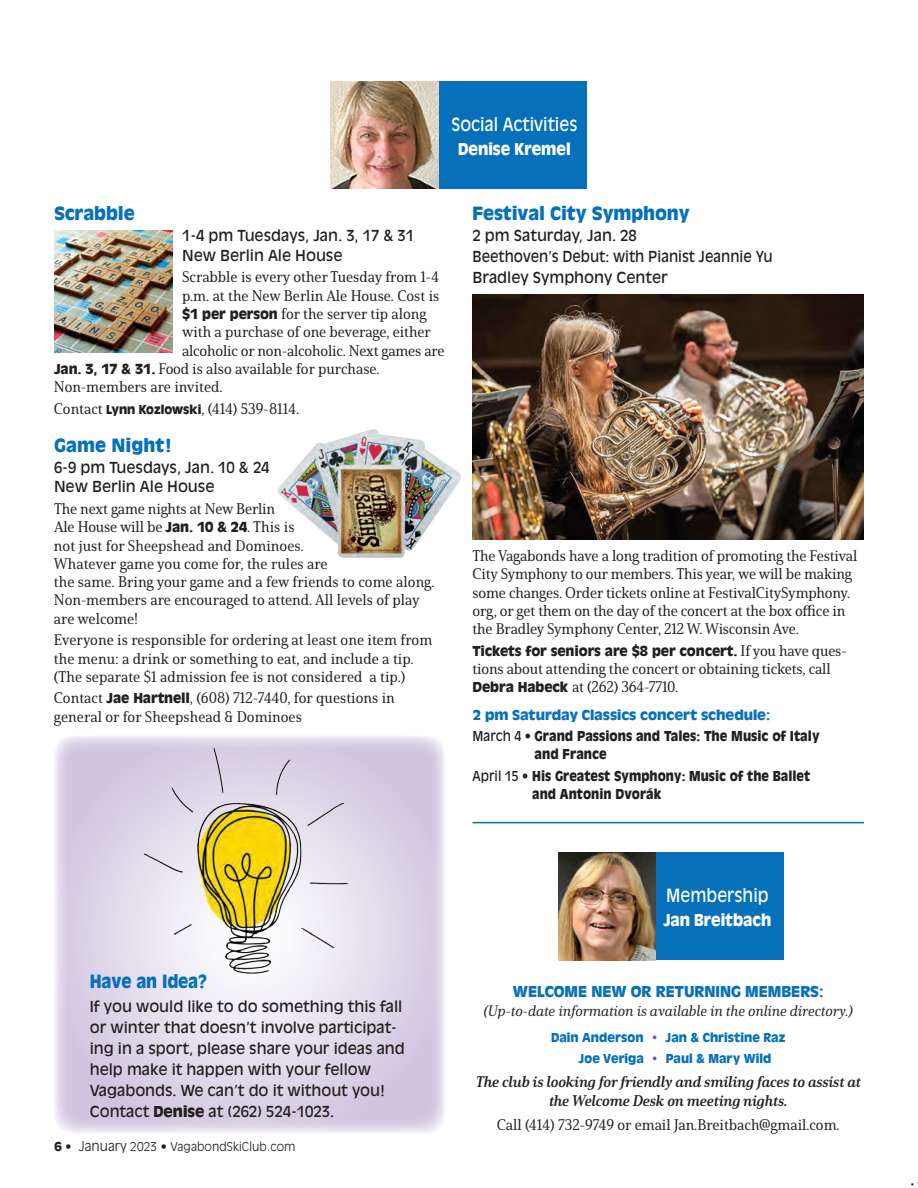
<style>
.page{position:relative;width:918px;height:1188px;background:#fff}
.page>*{position:absolute;margin:0;border:0;box-sizing:border-box;transform-origin:0 0}
.t1{font:900 18px "Antique Olive";letter-spacing:-.01em;color:#0770ba}
.t2{font:18px "Antique Olive";color:#fff;scale:.9 1}
.t3{font:700 18px "Antique Oli";color:#fff;scale:.9 1}
.t4{font:900 18px "Antique Olive";letter-spacing:-.01em;color:#0770ba;scale:.92 1}
.t5{font:700 16.5px "Antique Oli";color:#0770ba}
.t6{font:15px/18.3px "Solitas Serif Nor Med";color:#231f20}
.t7{font:15px/21px "Antique Olive";letter-spacing:-.005em;color:#231f20}
.t8{font:15px/19.5px "Solitas Serif Nor Bol It";color:#231f20;text-align:center}
.t9{font:700 15px "Antique Oli";letter-spacing:-.005em;color:#0770ba}
.t10{font:14.7px "Solitas Serif Nor Med It";color:#231f20}
.t11{font:900 13.5px/18px "Antique Olive";color:#231f20;scale:.91 1}
.t12{font:900 13.5px/18px "Antique Olive";color:#231f20;scale:.92 1}
.t13{font:700 13.5px/21px "Antique Oli";letter-spacing:.005em;color:#0770ba;scale:.96 1}
.t14{font:900 13.5px "Antique Olive";color:#231f20}
.t15{font:300 12px "Antique Olive";letter-spacing:.01em;color:#231f20}
.s1{font-family:"Antique Olive";font-weight:900;font-size:13.5px}
.s2{font-family:"Antique Oli";font-weight:700;font-size:13.5px}
.s3{font-family:"Solitas Serif Nor Med";font-weight:400;font-size:15px}
.s4{font-weight:400}
.s5{font-family:"Antique Oli";font-weight:700;font-size:16.5px}
.s6{font-size:13.5px}
.s7{color:#7150a0}
</style>
<div class="page">
<svg style="left:54px;top:735px;width:392px;height:399px;background:#ddd5e8"></svg>
<div style="left:439px;top:81px;width:148px;height:108px;background:#0770ba"></div>
<img style="left:331px;top:81px;width:108px;height:108px">
<img style="left:54px;top:230px;width:118px;height:122px">
<img style="left:278px;top:429px;width:183px;height:129px">
<img style="left:472px;top:294px;width:392px;height:246px">
<img style="left:139px;top:746px;width:221px;height:234px">
<div style="left:651px;top:852px;width:133px;height:108px;background:#0770ba"></div>
<img style="left:559px;top:852px;width:97px;height:108px">
<hr style="left:472px;top:822px;width:392px;height:1px;background:#0770ba">
<p class="t2" style="left:451px;top:113px;width:142px">Social Activities</p>
<p class="t3" style="left:458px;top:139px;width:126px">Denise Kremel</p>
<p class="t1" style="left:54px;top:203px;width:82px">Scrabble</p>
<p class="t7" style="left:182px;top:225px;width:234px;line-height:19.5px">1-4 pm Tuesdays, Jan. 3, 17 &amp; 31<br>New Berlin Ale House</p>
<p class="t6" style="left:182px;top:268px;width:258px">Scrabble is every other Tuesday from 1-4</p>
<p class="t6" style="left:182px;top:286px;width:259px">p.m. at the New Berlin Ale House. Cost is</p>
<p class="t6" style="left:182px;top:304px;width:246px"><span class="s1">$1 per person</span> for the server tip along</p>
<p class="t6" style="left:182px;top:323px;width:250px">with a purchase of one beverage, either</p>
<p class="t6" style="left:182px;top:341px;width:264px">alcoholic or non-alcoholic. Next games are</p>
<p class="t6" style="left:54px;top:359px;width:327px"><span class="s1">Jan. 3, 17 &amp; 31.</span> Food is also available for purchase.</p>
<p class="t6" style="left:54px;top:378px;width:170px">Non-members are invited.</p>
<p class="t6" style="left:54px;top:399px;width:247px">Contact <span class="s2">Lynn Kozlowski</span>, (414) 539-8114.</p>
<p class="t1" style="left:54px;top:435px;width:120px">Game Night!</p>
<p class="t7" style="left:54px;top:457px;width:217px;line-height:19.5px">6-9 pm Tuesdays, Jan. 10 &amp; 24<br>New Berlin Ale House</p>
<p class="t6" style="left:54px;top:500px;width:382px">The next game nights at New Berlin<br>Ale House will be <span class="s1">Jan. 10 &amp; 24</span>. This is<br>not just for Sheepshead and Dominoes.<br>Whatever game you come for, the rules are<br>the same. Bring your game and a few friends to come along.<br>Non-members are encouraged to attend. All levels of play are welcome!</p>
<p class="t6" style="left:54px;top:631px;width:380px">Everyone is responsible for ordering at least one item from the menu: a drink or something to eat, and include a tip. (The separate $1 admission fee is not considered a tip.)</p>
<p class="t6" style="left:54px;top:689px;width:342px">Contact <span class="s1">Jae Hartnell</span>, (608) 712-7440, for questions in general or for Sheepshead &amp; Dominoes</p>
<p class="t1" style="left:472px;top:203px;width:219px">Festival City Symphony</p>
<p class="t7" style="left:472px;top:225px;width:302px">2 pm Saturday, Jan. 28<br>Beethoven’s Debut: with Pianist Jeannie Yu<br>Bradley Symphony Center</p>
<p class="t6" style="left:472px;top:547px;width:386px">The Vagabonds have a long tradition of promoting the Festival City Symphony to our members. This year, we will be making some changes. Order tickets online at FestivalCitySymphony. org, or get them on the day of the concert at the box office in the Bradley Symphony Center, 212 W. Wisconsin Ave.</p>
<p class="t14" style="left:472px;top:643px;width:376px">Tickets for seniors are $8 per concert. <span class="s3">If you have ques-</span></p>
<p class="t6" style="left:472px;top:660px;width:360px">tions about attending the concert or obtaining tickets, call<br><span class="s1">Debra Habeck</span> at (262) 364-7710.</p>
<p class="t9" style="left:472px;top:707px;width:299px">2 pm Saturday Classics concert schedule:</p>
<p class="t12" style="left:535px;top:727px;width:311px;text-indent:-62px"><span class="s4">March 4 •</span> Grand Passions and Tales: The Music of Italy and France</p>
<p class="t11" style="left:532px;top:766px;width:307px;text-indent:-60px"><span class="s4">April 15 •</span> His Greatest Symphony: Music of the Ballet and Antonin Dvorák</p>
<p class="t4" style="left:90px;top:971px;width:129px">Have an Idea?</p>
<p class="t7" style="left:90px;top:996px;width:317px">If you would like to do something this fall or winter that doesn’t involve participat&shy;ing in a sport, please share your ideas and help make it happen with your fellow Vagabonds. We can’t do it without you!<br>Contact <span class="s5">Denise</span> at (262) 524-1023.</p>
<p class="t15" style="left:54px;top:1139px;width:243px"><span class="s2">6</span> • <span class="s6">January</span> 2023 • VagabondSkiClub.com</p>
<p class="t2" style="left:666px;top:884px;width:115px">Membership</p>
<p class="t3" style="left:663px;top:910px;width:122px">Jan Breitbach</p>
<p class="t5" style="left:513px;top:982px;width:312px">WELCOME NEW OR RETURNING MEMBERS:</p>
<p class="t10" style="left:484px;top:1002px;width:371px">(Up-to-date information is available in the online directory.)</p>
<p class="t13" style="left:579px;top:1027px;width:217px;text-indent:-28px">Dain Anderson <span class="s7">•</span> Jan &amp; Christine Raz<br>Joe Veriga <span class="s7">•</span> Paul &amp; Mary Wild</p>
<p class="t8" style="left:476px;top:1071px;width:386px">The club is looking for friendly and smiling faces to assist at the Welcome Desk on meeting nights.</p>
<p class="t6" style="left:497px;top:1115px;width:344px">Call (414) 732-9749 or email Jan.Breitbach@gmail.com.</p>
</div>
